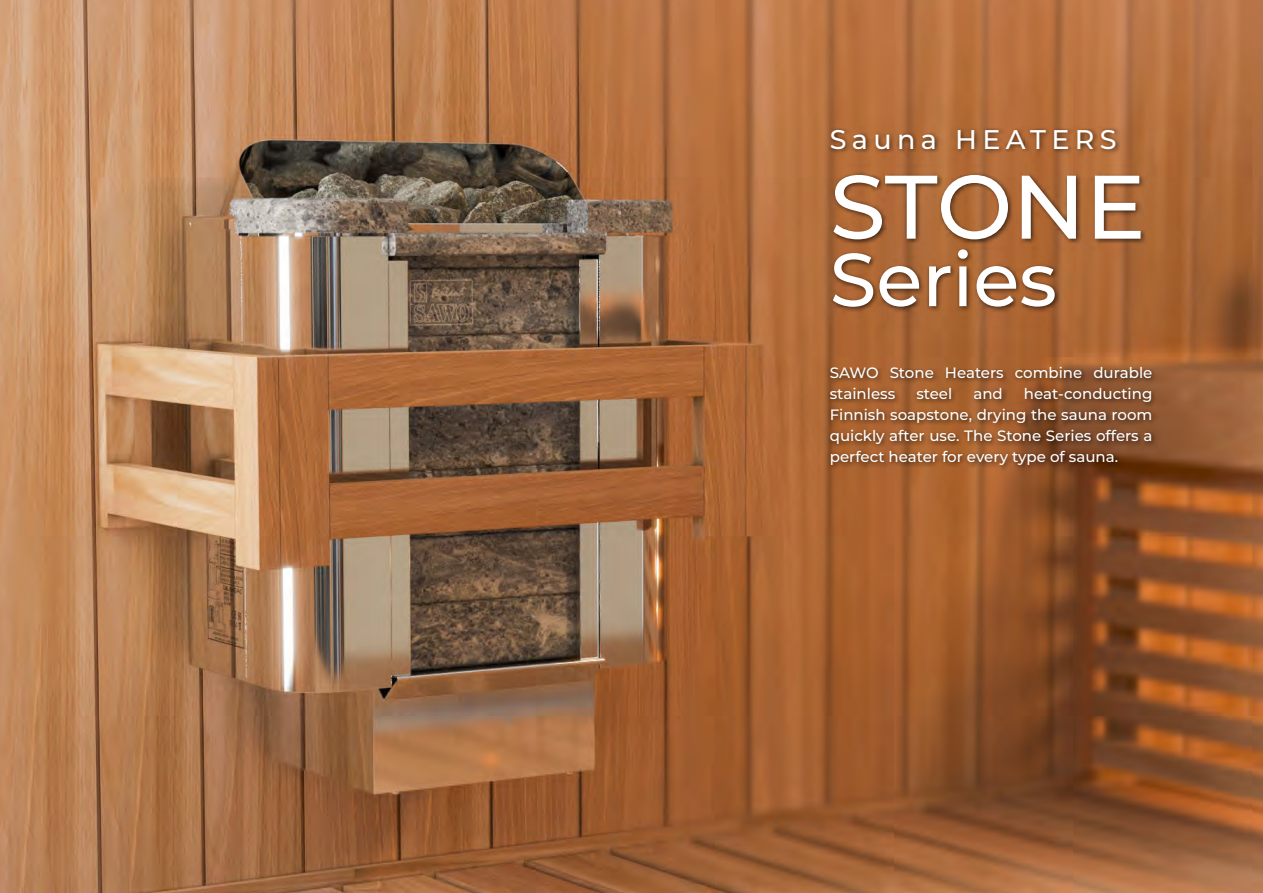
<style>
.page{position:relative;width:1263px;height:893px;background:#fff}
.page>*{position:absolute;margin:0;border:0;box-sizing:border-box;transform-origin:0 0}
.t1{font:500 90px "Montserrat";letter-spacing:-.005em;color:#fff}
.t2{font:500 75px "Montserrat";color:#fff}
.t3{font:500 27px "Montserrat";letter-spacing:.2em;color:#fff}
.t4{font:500 15px/21px "Montserrat";color:#fff}
</style>
<div class="page">
<img style="left:0;top:0;width:1263px;height:893px">
<div style="left:827px;top:126px;width:330px;height:345px;background:#000;opacity:.65"></div>
<h3 class="t3" style="left:830px;top:120px;width:288px">Sauna HEATERS</h3>
<h1 class="t1" style="left:830px;top:144px;width:317px">STONE</h1>
<h2 class="t2" style="left:830px;top:227px;width:229px">Series</h2>
<p class="t4" style="left:830px;top:362px;width:324px">SAWO Stone Heaters combine durable stainless</p>
<p class="t4" style="left:830px;top:383px;width:324px;text-align:justify;text-indent:194px">heat-conducting Finnish soapstone, drying the sauna room quickly after use. The Stone Series offers a perfect heater for every type of sauna.</p>
<p class="t4" style="left:916px;top:383px;width:37px">steel</p>
<p class="t4" style="left:973px;top:383px;width:31px">and</p>
</div>
